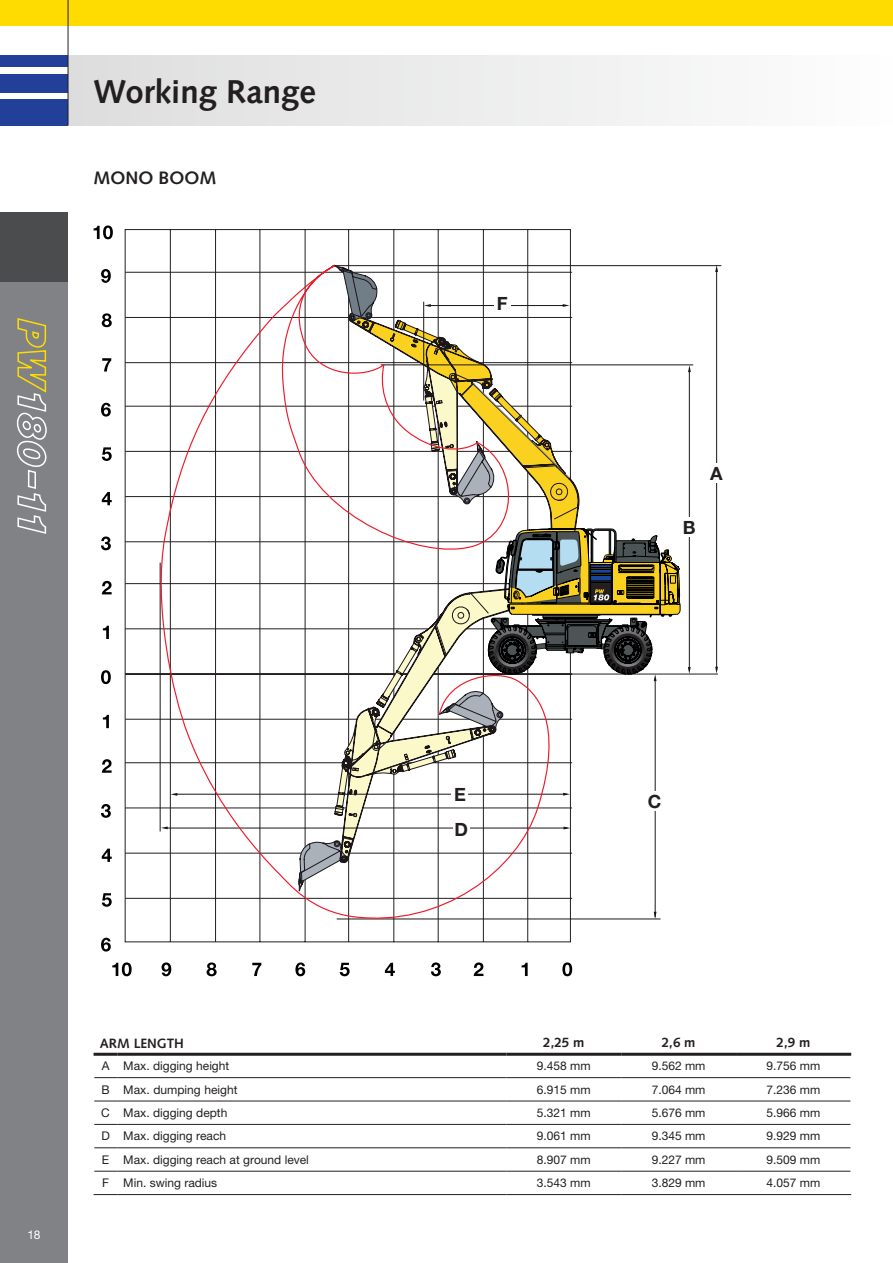
<style>
.page{position:relative;width:893px;height:1263px;background:#fff}
.page>*{position:absolute;margin:0;border:0;box-sizing:border-box;transform-origin:0 0}
.t1{font:700 33px "Syntax LTCE";color:#231f20}
.t2{font:700 18.3px/34.7px "Helvetica Neue LT Pro";color:#231f20}
.t3{font:700 18px "Syntax LTCE";color:#231f20}
.t4{font:700 13.5px "Syntax LTCE";color:#231f20}
.t5{font:12px "Helvetica Neue LT Pro";color:#231f20}
.t6{font:12px "Helvetica Neue LT Pro";color:#fff}
</style>
<div class="page">
<div style="left:0;top:213px;width:68px;height:1050px;background:#808285"></div>
<div style="left:0;top:99px;width:68px;height:26px;background:#223f99"></div>
<div style="left:0;top:74px;width:68px;height:18px;background:#223f99"></div>
<div style="left:0;top:55px;width:68px;height:12px;background:#223f99"></div>
<div style="left:0;top:0;width:893px;height:26px;background:#ffdc01"></div>
<div style="left:0;top:213px;width:68px;height:69px;background:#4b4c4d"></div>
<div style="left:68px;top:55px;width:825px;height:70px;background:linear-gradient(to right,#ddddde,#fdfdfe)"></div>
<hr style="left:68px;top:0;width:1px;height:125px;background:#231f20">
<svg style="left:16px;top:318px;width:31px;height:216px"></svg>
<svg style="left:94px;top:225px;width:19px;height:14px"></svg>
<svg style="left:125px;top:229px;width:446px;height:713px"></svg>
<svg style="left:112px;top:962px;width:20px;height:14px"></svg>
<svg style="left:162px;top:962px;width:9px;height:14px"></svg>
<svg style="left:207px;top:962px;width:10px;height:14px"></svg>
<svg style="left:252px;top:963px;width:9px;height:13px"></svg>
<svg style="left:295px;top:962px;width:10px;height:14px"></svg>
<svg style="left:340px;top:963px;width:10px;height:13px"></svg>
<svg style="left:385px;top:963px;width:10px;height:13px"></svg>
<svg style="left:431px;top:962px;width:10px;height:14px"></svg>
<svg style="left:474px;top:962px;width:9px;height:14px"></svg>
<svg style="left:522px;top:963px;width:6px;height:13px"></svg>
<svg style="left:562px;top:962px;width:10px;height:14px"></svg>
<svg style="left:101px;top:269px;width:10px;height:14px"></svg>
<svg style="left:102px;top:313px;width:10px;height:14px"></svg>
<svg style="left:102px;top:358px;width:9px;height:13px"></svg>
<svg style="left:101px;top:403px;width:10px;height:14px"></svg>
<svg style="left:102px;top:492px;width:10px;height:13px"></svg>
<svg style="left:102px;top:447px;width:10px;height:14px"></svg>
<svg style="left:101px;top:536px;width:10px;height:14px"></svg>
<svg style="left:102px;top:581px;width:10px;height:13px"></svg>
<svg style="left:103px;top:626px;width:6px;height:13px"></svg>
<svg style="left:101px;top:670px;width:10px;height:14px"></svg>
<svg style="left:103px;top:715px;width:6px;height:13px"></svg>
<svg style="left:102px;top:759px;width:10px;height:14px"></svg>
<svg style="left:101px;top:804px;width:10px;height:14px"></svg>
<svg style="left:102px;top:849px;width:10px;height:13px"></svg>
<svg style="left:102px;top:893px;width:10px;height:14px"></svg>
<svg style="left:101px;top:938px;width:10px;height:13px"></svg>
<hr style="left:125px;top:674px;width:593px;height:1px;background:#231f20">
<hr style="left:125px;top:898px;width:447px;height:1px;background:#231f20">
<hr style="left:125px;top:853px;width:447px;height:1px;background:#231f20">
<hr style="left:125px;top:808px;width:447px;height:1px;background:#231f20">
<hr style="left:125px;top:762px;width:447px;height:1px;background:#231f20">
<hr style="left:125px;top:719px;width:447px;height:1px;background:#231f20">
<hr style="left:125px;top:628px;width:447px;height:1px;background:#231f20">
<hr style="left:125px;top:583px;width:447px;height:1px;background:#231f20">
<hr style="left:125px;top:541px;width:447px;height:1px;background:#231f20">
<hr style="left:125px;top:496px;width:447px;height:1px;background:#231f20">
<hr style="left:125px;top:451px;width:447px;height:1px;background:#231f20">
<hr style="left:125px;top:406px;width:447px;height:1px;background:#231f20">
<hr style="left:125px;top:362px;width:447px;height:1px;background:#231f20">
<hr style="left:125px;top:317px;width:447px;height:1px;background:#231f20">
<hr style="left:125px;top:272px;width:447px;height:1px;background:#231f20">
<hr style="left:689px;top:371px;width:1px;height:299px;background:#1a161a">
<hr style="left:655px;top:678px;width:1px;height:239px;background:#1a161a">
<hr style="left:332px;top:265px;width:389px;height:1px;background:#1a161a">
<hr style="left:381px;top:364px;width:312px;height:1px;background:#1a161a">
<hr style="left:337px;top:918px;width:323px;height:1px;background:#1a161a">
<svg style="left:688px;top:667px;width:3px;height:7px"></svg>
<svg style="left:688px;top:365px;width:3px;height:7px"></svg>
<hr style="left:716px;top:269px;width:1px;height:401px;background:#1a161a">
<svg style="left:715px;top:667px;width:3px;height:7px"></svg>
<svg style="left:715px;top:265px;width:3px;height:7px"></svg>
<svg style="left:151px;top:263px;width:416px;height:666px"></svg>
<div style="left:708px;top:463px;width:16px;height:20px;background:#fff"></div>
<div style="left:681px;top:518px;width:17px;height:19px;background:#fff"></div>
<svg style="left:298px;top:265px;width:383px;height:626px"></svg>
<hr style="left:506px;top:1053px;width:115px;height:3px;background:#231f20">
<hr style="left:621px;top:1053px;width:115px;height:3px;background:#231f20">
<hr style="left:736px;top:1053px;width:115px;height:3px;background:#231f20">
<svg style="left:94px;top:1077px;width:23px;height:1px"></svg>
<hr style="left:117px;top:1077px;width:389px;height:1px;background:#231f20">
<hr style="left:506px;top:1077px;width:115px;height:1px;background:#231f20">
<hr style="left:621px;top:1077px;width:115px;height:1px;background:#231f20">
<hr style="left:736px;top:1077px;width:114px;height:1px;background:#231f20">
<svg style="left:94px;top:1101px;width:23px;height:1px"></svg>
<hr style="left:117px;top:1101px;width:389px;height:1px;background:#231f20">
<hr style="left:506px;top:1101px;width:115px;height:1px;background:#231f20">
<hr style="left:621px;top:1101px;width:115px;height:1px;background:#231f20">
<hr style="left:736px;top:1101px;width:114px;height:1px;background:#231f20">
<svg style="left:94px;top:1124px;width:23px;height:1px"></svg>
<hr style="left:117px;top:1124px;width:389px;height:1px;background:#231f20">
<hr style="left:506px;top:1124px;width:115px;height:1px;background:#231f20">
<hr style="left:621px;top:1124px;width:115px;height:1px;background:#231f20">
<hr style="left:736px;top:1124px;width:114px;height:1px;background:#231f20">
<svg style="left:94px;top:1147px;width:23px;height:1px"></svg>
<hr style="left:117px;top:1147px;width:389px;height:1px;background:#231f20">
<hr style="left:506px;top:1147px;width:115px;height:1px;background:#231f20">
<hr style="left:621px;top:1147px;width:115px;height:1px;background:#231f20">
<hr style="left:736px;top:1147px;width:114px;height:1px;background:#231f20">
<svg style="left:94px;top:1171px;width:23px;height:1px"></svg>
<hr style="left:117px;top:1171px;width:389px;height:1px;background:#231f20">
<hr style="left:506px;top:1171px;width:115px;height:1px;background:#231f20">
<hr style="left:621px;top:1171px;width:115px;height:1px;background:#231f20">
<hr style="left:736px;top:1171px;width:114px;height:1px;background:#231f20">
<svg style="left:94px;top:1194px;width:23px;height:1px"></svg>
<hr style="left:117px;top:1194px;width:389px;height:1px;background:#231f20">
<hr style="left:506px;top:1194px;width:115px;height:1px;background:#231f20">
<hr style="left:621px;top:1194px;width:115px;height:1px;background:#231f20">
<hr style="left:736px;top:1194px;width:115px;height:1px;background:#231f20">
<hr style="left:94px;top:1053px;width:23px;height:3px;background:#231f20">
<hr style="left:117px;top:1053px;width:389px;height:3px;background:#231f20">
<h1 class="t1" style="left:94px;top:73px;width:224px">Working Range</h1>
<h3 class="t3" style="left:94px;top:167px;width:124px">MONO BOOM</h3>
<h2 class="t2" style="left:497px;top:285px;width:12px">F</h2>
<h2 class="t2" style="left:710px;top:455px;width:14px">A</h2>
<h2 class="t2" style="left:683px;top:510px;width:14px">B</h2>
<h2 class="t2" style="left:454px;top:776px;width:15px">E<br>D</h2>
<h2 class="t2" style="left:648px;top:783px;width:15px">C</h2>
<p class="t6" style="left:27px;top:1227px;width:15px">18</p>
<p class="t4" style="left:100px;top:1035px;width:85px">ARM LENGTH</p>
<p class="t4" style="left:543px;top:1034px;width:43px">2,25 m</p>
<p class="t4" style="left:662px;top:1034px;width:35px">2,6 m</p>
<p class="t4" style="left:776px;top:1034px;width:35px">2,9 m</p>
<p class="t5" style="left:102px;top:1058px;width:129px">A Max. digging height</p>
<p class="t5" style="left:537px;top:1058px;width:55px">9.458 mm</p>
<p class="t5" style="left:652px;top:1058px;width:55px">9.562 mm</p>
<p class="t5" style="left:766px;top:1058px;width:55px">9.756 mm</p>
<p class="t5" style="left:101px;top:1082px;width:138px">B Max. dumping height</p>
<p class="t5" style="left:537px;top:1082px;width:55px">6.915 mm</p>
<p class="t5" style="left:652px;top:1082px;width:55px">7.064 mm</p>
<p class="t5" style="left:766px;top:1082px;width:55px">7.236 mm</p>
<p class="t5" style="left:101px;top:1105px;width:128px">C Max. digging depth</p>
<p class="t5" style="left:537px;top:1105px;width:55px">5.321 mm</p>
<p class="t5" style="left:652px;top:1105px;width:55px">5.676 mm</p>
<p class="t5" style="left:766px;top:1105px;width:55px">5.966 mm</p>
<p class="t5" style="left:101px;top:1129px;width:126px">D Max. digging reach</p>
<p class="t5" style="left:537px;top:1129px;width:55px">9.061 mm</p>
<p class="t5" style="left:652px;top:1129px;width:55px">9.345 mm</p>
<p class="t5" style="left:766px;top:1129px;width:55px">9.929 mm</p>
<p class="t5" style="left:102px;top:1152px;width:208px">E Max. digging reach at ground level</p>
<p class="t5" style="left:537px;top:1152px;width:55px">8.907 mm</p>
<p class="t5" style="left:652px;top:1152px;width:55px">9.227 mm</p>
<p class="t5" style="left:766px;top:1152px;width:55px">9.509 mm</p>
<p class="t5" style="left:102px;top:1175px;width:117px">F Min. swing radius</p>
<p class="t5" style="left:537px;top:1175px;width:55px">3.543 mm</p>
<p class="t5" style="left:652px;top:1175px;width:55px">3.829 mm</p>
<p class="t5" style="left:766px;top:1175px;width:55px">4.057 mm</p>
</div>
